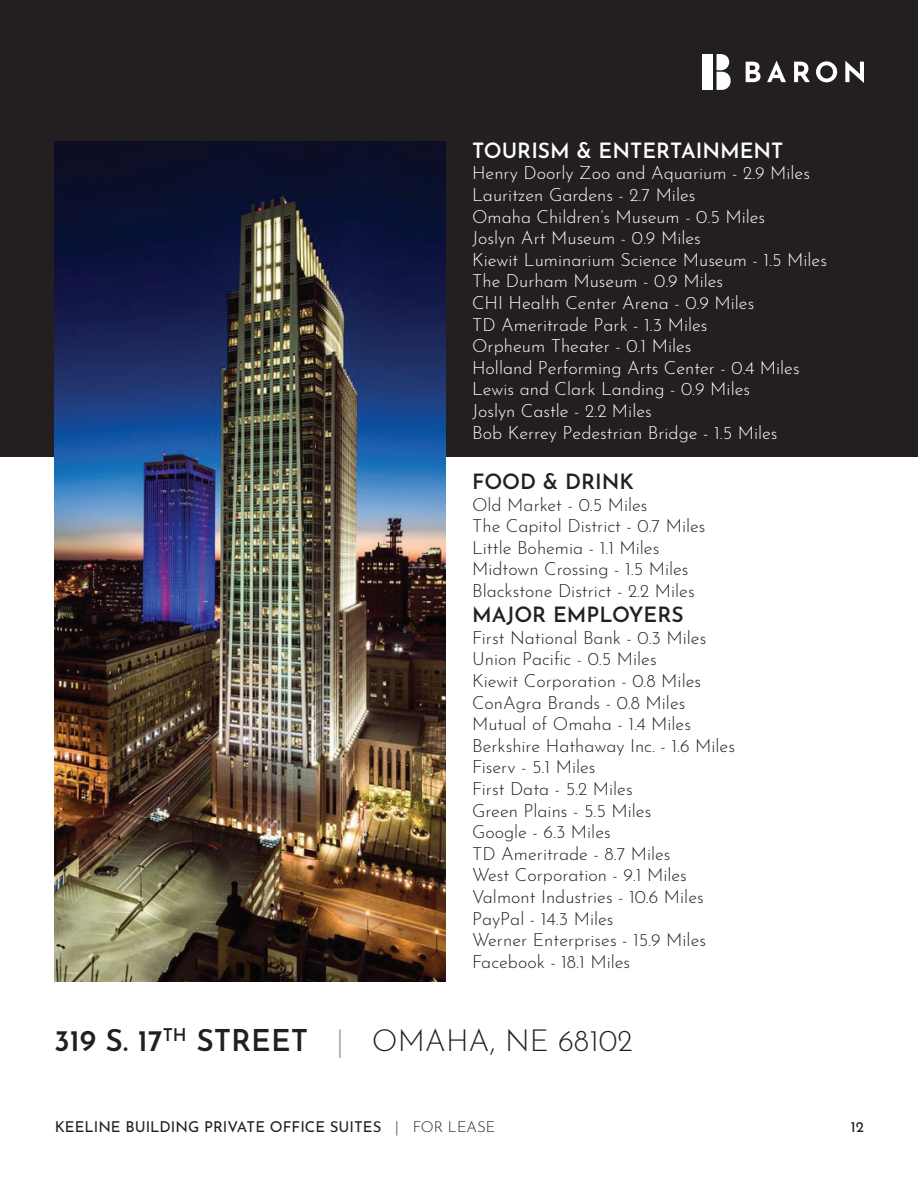
<style>
.page{position:relative;width:918px;height:1188px;background:#fff}
.page>*{position:absolute;margin:0;border:0;box-sizing:border-box;transform-origin:0 0}
.t1{font:600 30px "Josefin Sans";color:#231f20}
.t2{font:600 21px "Josefin Sans";color:#231f20}
.t3{font:600 21px "Josefin Sans";color:#fff}
.t4{font:300 18px/21.6px "Josefin Sans";color:#231f20}
.t5{font:300 18px/21.6px "Josefin Sans";color:#fff}
.t6{font:15px "Josefin Sans";color:#231f20}
.s1{font-weight:100}
.s2{font-weight:300}
</style>
<div class="page">
<div style="left:0;top:0;width:918px;height:457px;background:#231f20"></div>
<div style="left:702px;top:54px;width:11px;height:36px;background:#fff"></div>
<svg style="left:717px;top:54px;width:14px;height:36px"></svg>
<svg style="left:746px;top:62px;width:15px;height:20px"></svg>
<svg style="left:767px;top:61px;width:19px;height:21px"></svg>
<svg style="left:794px;top:62px;width:16px;height:20px"></svg>
<svg style="left:816px;top:61px;width:21px;height:21px"></svg>
<svg style="left:845px;top:61px;width:19px;height:22px"></svg>
<img style="left:54px;top:142px;width:392px;height:840px">
<p class="t3" style="left:472px;top:132px;width:313px">TOURISM &amp; ENTERTAINMENT</p>
<p class="t5" style="left:472px;top:161px;width:356px">Henry Doorly Zoo and Aquarium - 2.9 Miles Lauritzen Gardens - 2.7 Miles<br>Omaha Children’s Museum - 0.5 Miles<br>Joslyn Art Museum - 0.9 Miles<br>Kiewit Luminarium Science Museum - 1.5 Miles The Durham Museum - 0.9 Miles<br>CHI Health Center Arena - 0.9 Miles<br>TD Ameritrade Park - 1.3 Miles<br>Orpheum Theater - 0.1 Miles<br>Holland Performing Arts Center - 0.4 Miles Lewis and Clark Landing - 0.9 Miles<br>Joslyn Castle - 2.2 Miles<br>Bob Kerrey Pedestrian Bridge - 1.5 Miles</p>
<p class="t2" style="left:472px;top:464px;width:163px">FOOD &amp; DRINK</p>
<p class="t4" style="left:472px;top:492px;width:235px">Old Market - 0.5 Miles<br>The Capitol District - 0.7 Miles<br>Little Bohemia - 1.1 Miles<br>Midtown Crossing - 1.5 Miles<br>Blackstone District - 2.2 Miles</p>
<p class="t2" style="left:472px;top:597px;width:213px">MAJOR EMPLOYERS</p>
<p class="t4" style="left:472px;top:625px;width:264px">First National Bank - 0.3 Miles<br>Union Pacific - 0.5 Miles<br>Kiewit Corporation - 0.8 Miles<br>ConAgra Brands - 0.8 Miles<br>Mutual of Omaha - 1.4 Miles<br>Berkshire Hathaway Inc. - 1.6 Miles<br>Fiserv - 5.1 Miles<br>First Data - 5.2 Miles<br>Green Plains - 5.5 Miles<br>Google - 6.3 Miles<br>TD Ameritrade - 8.7 Miles<br>West Corporation - 9.1 Miles<br>Valmont Industries - 10.6 Miles<br>PayPal - 14.3 Miles<br>Werner Enterprises - 15.9 Miles<br>Facebook - 18.1 Miles</p>
<h1 class="t1" style="left:54px;top:1015px;width:580px">319 S. 17<sup>TH</sup> STREET <span class="s1">|</span> <span class="s2">OMAHA, NE 68102</span></h1>
<p class="t6" style="left:55px;top:1114px;width:442px">KEELINE BUILDING PRIVATE OFFICE SUITES <span class="s2">| FOR LEASE</span></p>
<p class="t6" style="left:851px;top:1114px;width:15px">12</p>
</div>
